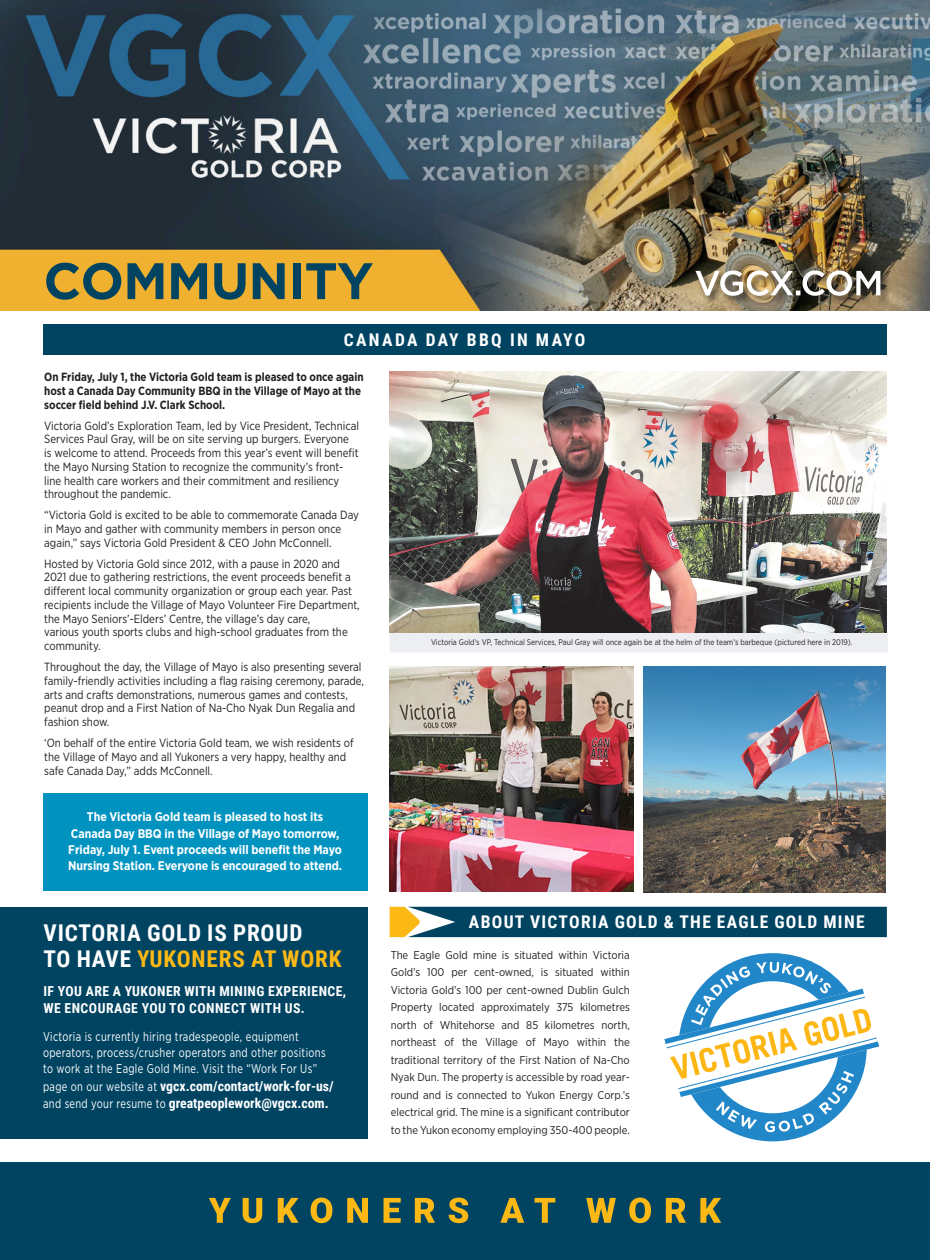
<style>
.page{position:relative;width:930px;height:1260px;background:#fff}
.page>*{position:absolute;margin:0;border:0;box-sizing:border-box;transform-origin:0 0}
.t1{font:700 51.25px "Gotham";letter-spacing:-.015em;color:#004462}
.t2{font:700 23.12px/26.2px "Roboto Condensed";letter-spacing:.035em;color:#fff}
.t3{font:700 17.5px "Roboto Condensed";letter-spacing:.075em;color:#fff}
.t4{font:700 17.5px "Roboto Condensed";letter-spacing:.135em;color:#fff}
.t5{font:700 13.75px/17.5px "Roboto Condensed";color:#fff}
.t6{font:700 13.75px/17.5px "Roboto Condensed";letter-spacing:.02em;color:#fff}
.t7{font:12.75px/16.2px "Gotham Narrow";letter-spacing:.03em;color:#fff;scale:.85 1}
.t8{font:700 12.5px/16.2px "Gotham Narrow";color:#fff;text-align:center}
.t9{font:11.88px/13.8px "Gotham Narrow";color:#231f20;scale:.95 1}
.t10{font:700 11.88px/13.8px "Gotham Narrow";color:#231f20;scale:.95 1}
.t11{font:11.25px/17.5px "Gotham Narrow";color:#231f20;text-align:justify}
.t12{font:8.12px "Gotham Narrow";color:#231f20;scale:.96 1}
.s1{color:#fcb814}
.s2{font-family:"Gotham Narrow";font-weight:400;font-size:12.75px}
</style>
<div class="page">
<div style="left:0;top:1163px;width:930px;height:97px;background:#004462"></div>
<svg style="left:209px;top:1198px;width:512px;height:25px"></svg>
<svg style="left:390px;top:907px;width:497px;height:30px;background:#155064"></svg>
<div style="left:0;top:907px;width:367px;height:232px;background:#004462"></div>
<img style="left:0;top:0;width:930px;height:311px">
<div style="left:694px;top:268px;width:197px;height:38px;background:#231f20;opacity:.75"></div>
<img style="left:695px;top:270px;width:185px;height:26px">
<svg style="left:664px;top:953px;width:215px;height:188px"></svg>
<div style="left:43px;top:324px;width:843px;height:31px;background:#004462"></div>
<div style="left:43px;top:794px;width:324px;height:97px;background:#0093c0"></div>
<div style="left:390px;top:632px;width:498px;height:20px;background:#eceef1"></div>
<img style="left:643px;top:666px;width:243px;height:226px">
<img style="left:390px;top:372px;width:497px;height:260px">
<img style="left:390px;top:666px;width:243px;height:225px">
<h1 class="t1" style="left:43px;top:251px;width:332px">COMMUNITY</h1>
<h3 class="t4" style="left:344px;top:327px;width:243px">CANADA DAY BBQ IN MAYO</h3>
<p class="t10" style="left:44px;top:370px;width:338px">On Friday, July 1, the Victoria Gold team is pleased to once again host a Canada Day Community BBQ in the Village of Mayo at the soccer field behind J.V. Clark School.</p>
<p class="t9" style="left:44px;top:418px;width:333px">Victoria Gold’s Exploration Team, led by Vice President, Technical Services Paul Gray, will be on site serving up burgers. Everyone is welcome to attend. Proceeds from this year’s event will benefit the Mayo Nursing Station to recognize the community’s front&shy;line health care workers and their commitment and resiliency throughout the pandemic.</p>
<p class="t9" style="left:44px;top:508px;width:333px">“Victoria Gold is excited to be able to commemorate Canada Day in Mayo and gather with community members in person once again,” says Victoria Gold President &amp; CEO John McConnell.</p>
<p class="t9" style="left:44px;top:556px;width:334px">Hosted by Victoria Gold since 2012, with a pause in 2020 and 2021 due to gathering restrictions, the event proceeds benefit a different local community organization or group each year. Past recipients include the Village of Mayo Volunteer Fire Department, the Mayo Seniors’-Elders’ Centre, the village’s day care,<br>various youth sports clubs and high-school graduates from the community.</p>
<p class="t9" style="left:44px;top:660px;width:338px">Throughout the day, the Village of Mayo is also presenting several family-friendly activities including a flag raising ceremony, parade, arts and crafts demonstrations, numerous games and contests, peanut drop and a First Nation of Na-Cho Nyak Dun Regalia and fashion show.</p>
<p class="t9" style="left:44px;top:736px;width:327px">‘On behalf of the entire Victoria Gold team, we wish residents of the Village of Mayo and all Yukoners a very happy, healthy and safe Canada Day,” adds McConnell.</p>
<p class="t8" style="left:68px;top:809px;width:276px">The Victoria Gold team is pleased to host its Canada Day BBQ in the Village of Mayo tomorrow, Friday, July 1. Event proceeds will benefit the Mayo Nursing Station. Everyone is encouraged to attend.</p>
<h2 class="t2" style="left:44px;top:919px;width:300px">VICTORIA GOLD IS PROUD<br>TO HAVE <span class="s1">YUKONERS AT WORK</span></h2>
<p class="t6" style="left:43px;top:982px;width:304px">IF YOU ARE A YUKONER WITH MINING EXPERIENCE,<br>WE ENCOURAGE YOU TO CONNECT WITH US.</p>
<p class="t7" style="left:43px;top:1028px;width:334px">Victoria is currently hiring tradespeople, equipment operators, process/crusher operators and other positions to work at the Eagle Gold Mine. Visit the “Work For Us”</p>
<p class="t5" style="left:43px;top:1077px;width:292px"><span class="s2">page on our website at</span> vgcx.com/contact/work-for-us/ <span class="s2">and send your resume to</span> greatpeoplework@vgcx.com.</p>
<p class="t12" style="left:431px;top:638px;width:441px">Victoria Gold’s VP, Technical Services, Paul Gray will once again be at the helm of the team’s barbeque (pictured here in 2019).</p>
<h3 class="t3" style="left:469px;top:910px;width:397px">ABOUT VICTORIA GOLD &amp; THE EAGLE GOLD MINE</h3>
<p class="t11" style="left:391px;top:946px;width:241px">The Eagle Gold mine is situated within Victoria Gold’s 100 per cent-owned, is situated within Victoria Gold’s 100 per cent-owned Dublin Gulch Property located approximately 375 kilometres north of Whitehorse and 85 kilometres north, northeast of the Village of Mayo within the traditional territory of the First Nation of Na-Cho Nyak Dun. The property is accessible by road year&shy;round and is connected to Yukon Energy Corp.’s electrical grid. The mine is a significant contributor to the Yukon economy employing 350-400 people.</p>
</div>
